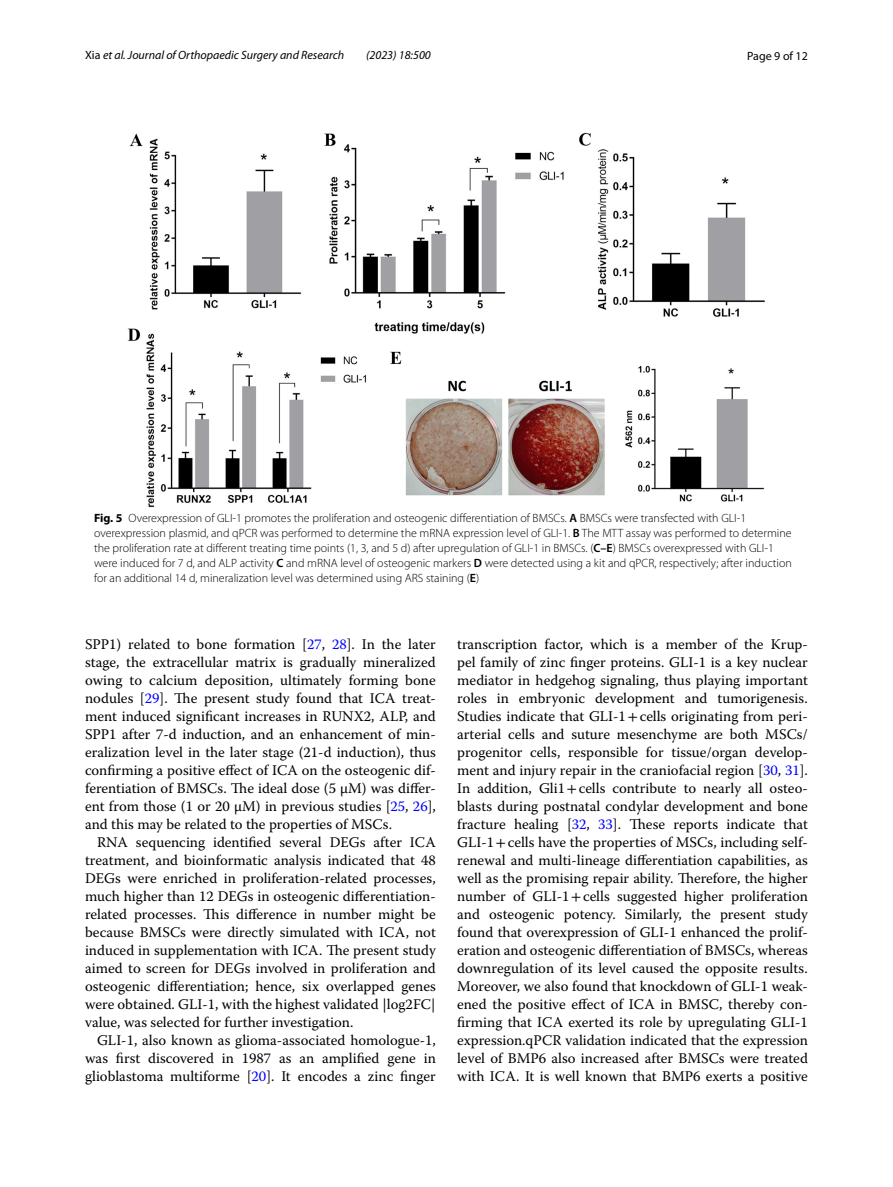
<style>
.page{position:relative;width:893px;height:1187px;background:#fff}
.page>*{position:absolute;margin:0;border:0;box-sizing:border-box;transform-origin:0 0}
.t1{font:14.7px/18px "Warnock Pro";color:#000;text-align:justify}
.t2{font:300 12px/15px "Myriad Pro";color:#000}
.t3{font:italic 12px "Myriad Pro";color:#000}
.t4{font:12px "Myriad Pro";color:#000}
.s1{font-style:normal}
.s2{font-weight:700}
.s3{font-weight:600}
.s4{color:#00f}
.s5{font-family:"STIX"}
</style>
<div class="page">
<img style="left:128px;top:133px;width:637px;height:374px">
<p class="t3" style="left:85px;top:48px;width:261px"><span class="s1">Xia</span> et al. Journal of Orthopaedic Surgery and Research</p>
<p class="t3" style="left:366px;top:48px;width:66px">(2023) 18:500</p>
<p class="t4" style="left:747px;top:48px;width:62px">Page 9 of 12</p>
<p class="t2" style="left:94px;top:511px;width:699px"><span class="s2">Fig. 5</span> Overexpression of GLI-1 promotes the proliferation and osteogenic differentiation of BMSCs. <span class="s3">A</span> BMSCs were transfected with GLI-1 overexpression plasmid, and qPCR was performed to determine the mRNA expression level of GLI-1. <span class="s3">B</span> The MTT assay was performed to determine the proliferation rate at different treating time points (1, 3, and 5 d) after upregulation of GLI-1 in BMSCs. (<span class="s3">C–E</span>) BMSCs overexpressed with GLI-1 were induced for 7 d, and ALP activity <span class="s3">C</span> and mRNA level of osteogenic markers <span class="s3">D</span> were detected using a kit and qPCR, respectively; after induction for an additional 14 d, mineralization level was determined using ARS staining (<span class="s3">E</span>)</p>
<p class="t1" style="left:85px;top:635px;width:352px">SPP1) related to bone formation [<span class="s4">27</span>, <span class="s4">28</span>]. In the later stage, the extracellular matrix is gradually mineralized owing to calcium deposition, ultimately forming bone nodules [<span class="s4">29</span>]. The present study found that ICA treat&shy;ment induced significant increases in RUNX2, ALP, and SPP1 after 7-d induction, and an enhancement of min&shy;eralization level in the later stage (21-d induction), thus confirming a positive effect of ICA on the osteogenic dif&shy;ferentiation of BMSCs. The ideal dose (5 μM) was differ&shy;ent from those (1 or 20 μM) in previous studies [<span class="s4">25</span>, <span class="s4">26</span>], and this may be related to the properties of MSCs.</p>
<p class="t1" style="left:85px;top:833px;width:352px;text-indent:12px">RNA sequencing identified several DEGs after ICA treatment, and bioinformatic analysis indicated that 48<br>DEGs were enriched in proliferation-related processes, much higher than 12 DEGs in osteogenic differentiation&shy;related processes. This difference in number might be because BMSCs were directly simulated with ICA, not induced in supplementation with ICA. The present study aimed to screen for DEGs involved in proliferation and osteogenic differentiation; hence, six overlapped genes were obtained. GLI-1, with the highest validated |log2FC| value, was selected for further investigation.</p>
<p class="t1" style="left:85px;top:1031px;width:352px;text-indent:12px">GLI-1, also known as glioma-associated homologue-1, was first discovered in 1987 as an amplified gene in glioblastoma multiforme [<span class="s4">20</span>]. It encodes a zinc finger</p>
<p class="t1" style="left:457px;top:634px;width:352px">transcription factor, which is a member of the Krup&shy;pel family of zinc finger proteins. GLI-1 is a key nuclear mediator in hedgehog signaling, thus playing important roles in embryonic development and tumorigenesis.<br>Studies indicate that GLI-1<span class="s5">+</span>cells originating from peri&shy;arterial cells and suture mesenchyme are both MSCs/ progenitor cells, responsible for tissue/organ develop&shy;ment and injury repair in the craniofacial region [<span class="s4">30</span>, <span class="s4">31</span>].<br>In addition, Gli1<span class="s5">+</span>cells contribute to nearly all osteo&shy;blasts during postnatal condylar development and bone fracture healing [<span class="s4">32</span>, <span class="s4">33</span>]. These reports indicate that GLI-1<span class="s5">+</span>cells have the properties of MSCs, including self&shy;renewal and multi-lineage differentiation capabilities, as well as the promising repair ability. Therefore, the higher number of GLI-1<span class="s5">+</span>cells suggested higher proliferation and osteogenic potency. Similarly, the present study found that overexpression of GLI-1 enhanced the prolif&shy;eration and osteogenic differentiation of BMSCs, whereas downregulation of its level caused the opposite results.<br>Moreover, we also found that knockdown of GLI-1 weak&shy;ened the positive effect of ICA in BMSC, thereby con&shy;firming that ICA exerted its role by upregulating GLI-1 expression.qPCR validation indicated that the expression level of BMP6 also increased after BMSCs were treated with ICA. It is well known that BMP6 exerts a positive</p>
</div>
